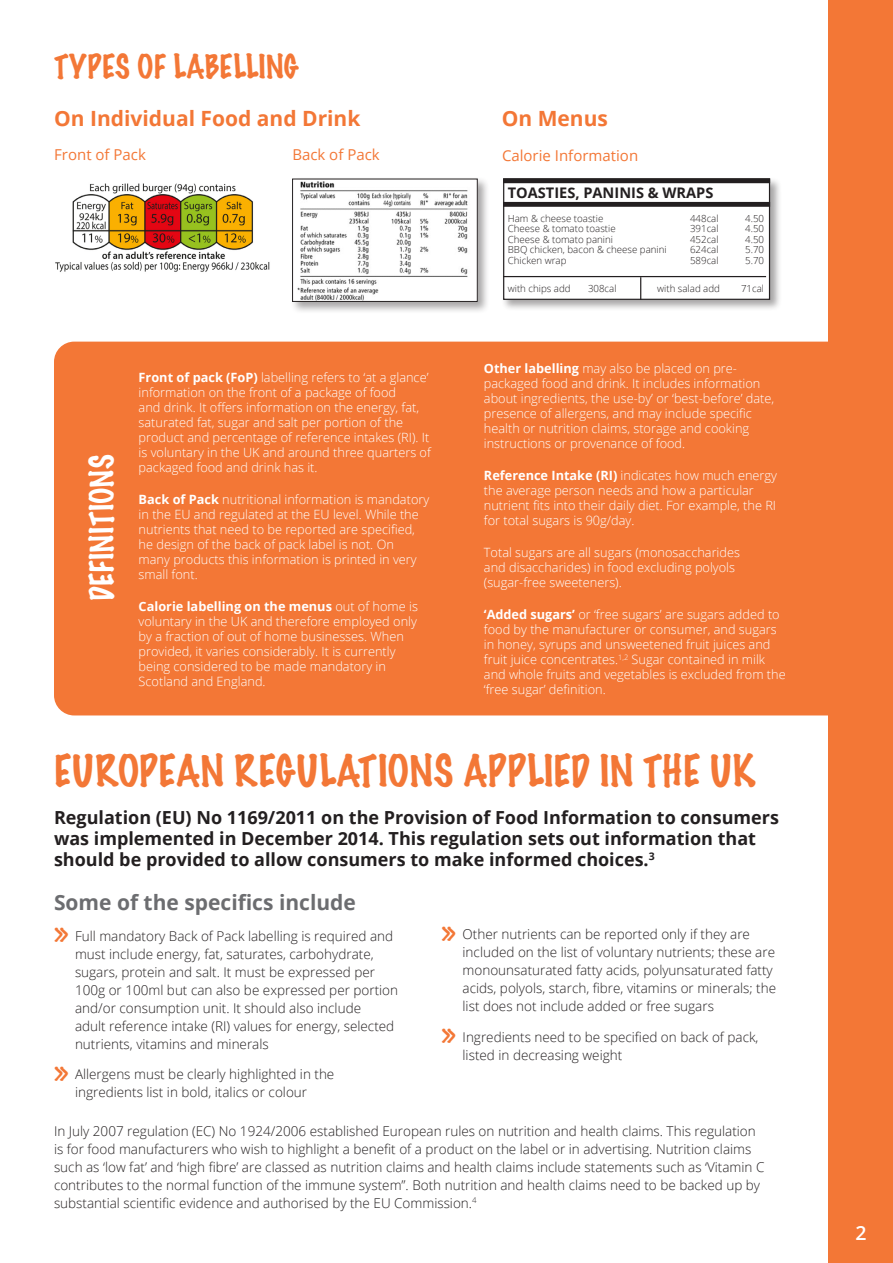
<style>
.page{position:relative;width:893px;height:1263px;background:#fff}
.page>*{position:absolute;margin:0;border:0;box-sizing:border-box;transform-origin:0 0}
.heading1{font:100 39.75px "Marker Felt";color:#f37736}
.t1{font:100 32.7px "Marker Felt";color:#f37736}
.heading{font:100 30px "Marker Felt";color:#f37736}
.heading-2{font:100 30px "Marker Felt";color:#fff}
.sub_head{font:700 21px "Open Sans";color:#f37736}
.sub_head-2{font:700 21px "Open Sans";color:#6c6d70}
.examples{font:600 19.5px "Open Sans";color:#fff}
.t2{font:700 18px/21px "Open Sans";color:#231f20}
.sub_head-3{font:15px "Open Sans";color:#f37736}
.t3{font:700 14.55px "Open Sans";color:#231f20}
.t4{font:300 13.5px/18px "Open Sans";color:#231f20}
.body{font:300 12.75px/15px "Open Sans";color:#fff}
.t5{font:300 9.75px "Open Sans";color:#231f20}
.s1{font-weight:700}
</style>
<div class="page">
<div style="left:56px;top:344px;width:814px;height:369px;background:#f37736;border-radius:18px"></div>
<div style="left:54px;top:342px;width:819px;height:373px;border:4px solid #f37736;border-radius:18px"></div>
<div style="left:828px;top:0;width:65px;height:1263px;background:#f37736"></div>
<img style="left:55px;top:183px;width:215px;height:89px">
<div style="left:290px;top:177px;width:199px;height:137px;background:#231f20;opacity:.4"></div>
<img style="left:294px;top:181px;width:181px;height:119px">
<div style="left:292px;top:179px;width:185px;height:123px;border:1px solid #231f20"></div>
<div style="left:501px;top:177px;width:281px;height:134px;background:#231f20;opacity:.4"></div>
<div style="left:504px;top:179px;width:265px;height:120px;background:#fff"></div>
<div style="left:503px;top:178px;width:267px;height:122px;border:1px solid #231f20"></div>
<div style="left:503px;top:202px;width:267px;height:5px;background:#231f20"></div>
<div style="left:503px;top:178px;width:267px;height:5px;background:#231f20"></div>
<hr style="left:503px;top:276px;width:263px;height:1px;background:#231f20">
<svg style="left:640px;top:277px;width:1px;height:23px"></svg>
<p class="heading" style="left:54px;top:43px;width:246px">TYPES OF LABELLING</p>
<p class="sub_head" style="left:54px;top:104px;width:308px">On Individual Food and Drink</p>
<p class="sub_head" style="left:502px;top:104px;width:108px">On Menus</p>
<p class="sub_head-3" style="left:54px;top:144px;width:93px">Front of Pack</p>
<p class="sub_head-3" style="left:292px;top:144px;width:89px">Back of Pack</p>
<p class="sub_head-3" style="left:502px;top:145px;width:138px">Calorie Information</p>
<p class="heading-2" style="left:78px;top:601px;width:148px;rotate:-90deg">DEFINITIONS</p>
<p class="body" style="left:139px;top:369px;width:294px"><span class="s1">Front of pack (FoP)</span> labelling refers to ‘at a glance’ information on the front of a package of food<br>and drink. It offers information on the energy, fat, saturated fat, sugar and salt per portion of the product and percentage of reference intakes (RI). It is voluntary in the UK and around three quarters of packaged food and drink has it.</p>
<p class="body" style="left:139px;top:491px;width:292px"><span class="s1">Back of Pack</span> nutritional information is mandatory in the EU and regulated at the EU level. While the nutrients that need to be reported are specified, he design of the back of pack label is not. On<br>many products this information is printed in very small font.</p>
<p class="body" style="left:139px;top:598px;width:281px"><span class="s1">Calorie labelling on the menus</span> out of home is voluntary in the UK and therefore employed only by a fraction of out of home businesses. When provided, it varies considerably. It is currently being considered to be made mandatory in Scotland and England.</p>
<p class="t3" style="left:508px;top:183px;width:207px">TOASTIES, PANINIS &amp; WRAPS</p>
<p class="t5" style="left:508px;top:211px;width:97px">Ham &amp; cheese toastie</p>
<p class="t5" style="left:690px;top:211px;width:30px">448cal</p>
<p class="t5" style="left:745px;top:211px;width:20px">4.50</p>
<p class="t5" style="left:508px;top:222px;width:109px">Cheese &amp; tomato toastie</p>
<p class="t5" style="left:690px;top:222px;width:30px">391cal</p>
<p class="t5" style="left:745px;top:222px;width:20px">4.50</p>
<p class="t5" style="left:508px;top:232px;width:107px">Cheese &amp; tomato panini</p>
<p class="t5" style="left:690px;top:232px;width:30px">452cal</p>
<p class="t5" style="left:745px;top:232px;width:20px">4.50</p>
<p class="t5" style="left:508px;top:243px;width:160px">BBQ chicken, bacon &amp; cheese panini</p>
<p class="t5" style="left:690px;top:243px;width:30px">624cal</p>
<p class="t5" style="left:745px;top:243px;width:20px">5.70</p>
<p class="t5" style="left:508px;top:253px;width:60px">Chicken wrap</p>
<p class="t5" style="left:690px;top:253px;width:30px">589cal</p>
<p class="t5" style="left:745px;top:253px;width:20px">5.70</p>
<p class="t5" style="left:508px;top:282px;width:64px">with chips add</p>
<p class="t5" style="left:588px;top:282px;width:30px">308cal</p>
<p class="t5" style="left:657px;top:282px;width:64px">with salad add</p>
<p class="t5" style="left:741px;top:282px;width:25px">71cal</p>
<p class="body" style="left:484px;top:361px;width:292px"><span class="s1">Other labelling</span> may also be placed on pre&shy;packaged food and drink. It includes information about ingredients, the use-by’ or ‘best-before’ date, presence of allergens, and may include specific health or nutrition claims, storage and cooking instructions or provenance of food.</p>
<p class="body" style="left:484px;top:468px;width:295px"><span class="s1">Reference Intake (RI)</span> indicates how much energy the average person needs and how a particular nutrient fits into their daily diet. For example, the RI for total sugars is 90g/day.</p>
<p class="body" style="left:484px;top:545px;width:258px">Total sugars are all sugars (monosaccharides and disaccharides) in food excluding polyols (sugar-free sweeteners).</p>
<p class="body" style="left:484px;top:607px;width:303px"><span class="s1">‘Added sugars’</span> or ‘free sugars’ are sugars added to food by the manufacturer or consumer, and sugars in honey, syrups and unsweetened fruit juices and fruit juice concentrates.<sup>1,2</sup> Sugar contained in milk and whole fruits and vegetables is excluded from the ‘free sugar’ definition.</p>
<p class="heading1" style="left:54px;top:739px;width:703px">EUROPEAN REGULATIONS APPLIED IN THE UK</p>
<p class="t2" style="left:54px;top:806px;width:726px">Regulation (EU) No 1169/2011 on the Provision of Food Information to consumers was implemented in December 2014. This regulation sets out information that should be provided to allow consumers to make informed choices.<sup>3</sup></p>
<p class="sub_head-2" style="left:54px;top:887px;width:303px">Some of the specifics include</p>
<p class="t1" style="left:54px;top:906px;width:16px">»</p>
<p class="t4" style="left:75px;top:926px;width:325px">Full mandatory Back of Pack labelling is required and must include energy, fat, saturates, carbohydrate, sugars, protein and salt. It must be expressed per 100g or 100ml but can also be expressed per portion and/or consumption unit. It should also include<br>adult reference intake (RI) values for energy, selected nutrients, vitamins and minerals</p>
<p class="t1" style="left:54px;top:1044px;width:16px">»</p>
<p class="t4" style="left:75px;top:1065px;width:261px">Allergens must be clearly highlighted in the ingredients list in bold, italics or colour</p>
<p class="t1" style="left:442px;top:904px;width:16px">»</p>
<p class="t4" style="left:463px;top:925px;width:315px">Other nutrients can be reported only if they are included on the list of voluntary nutrients; these are monounsaturated fatty acids, polyunsaturated fatty acids, polyols, starch, fibre, vitamins or minerals; the list does not include added or free sugars</p>
<p class="t1" style="left:442px;top:1007px;width:16px">»</p>
<p class="t4" style="left:463px;top:1028px;width:297px">Ingredients need to be specified on back of pack, listed in decreasing weight</p>
<p class="t4" style="left:54px;top:1121px;width:712px">In July 2007 regulation (EC) No 1924/2006 established European rules on nutrition and health claims. This regulation is for food manufacturers who wish to highlight a benefit of a product on the label or in advertising. Nutrition claims such as ‘low fat’ and ‘high fibre’ are classed as nutrition claims and health claims include statements such as ‘Vitamin C contributes to the normal function of the immune system”. Both nutrition and health claims need to be backed up by substantial scientific evidence and authorised by the EU Commission.<sup>4</sup></p>
<p class="examples" style="left:855px;top:1220px;width:13px">2</p>
</div>
